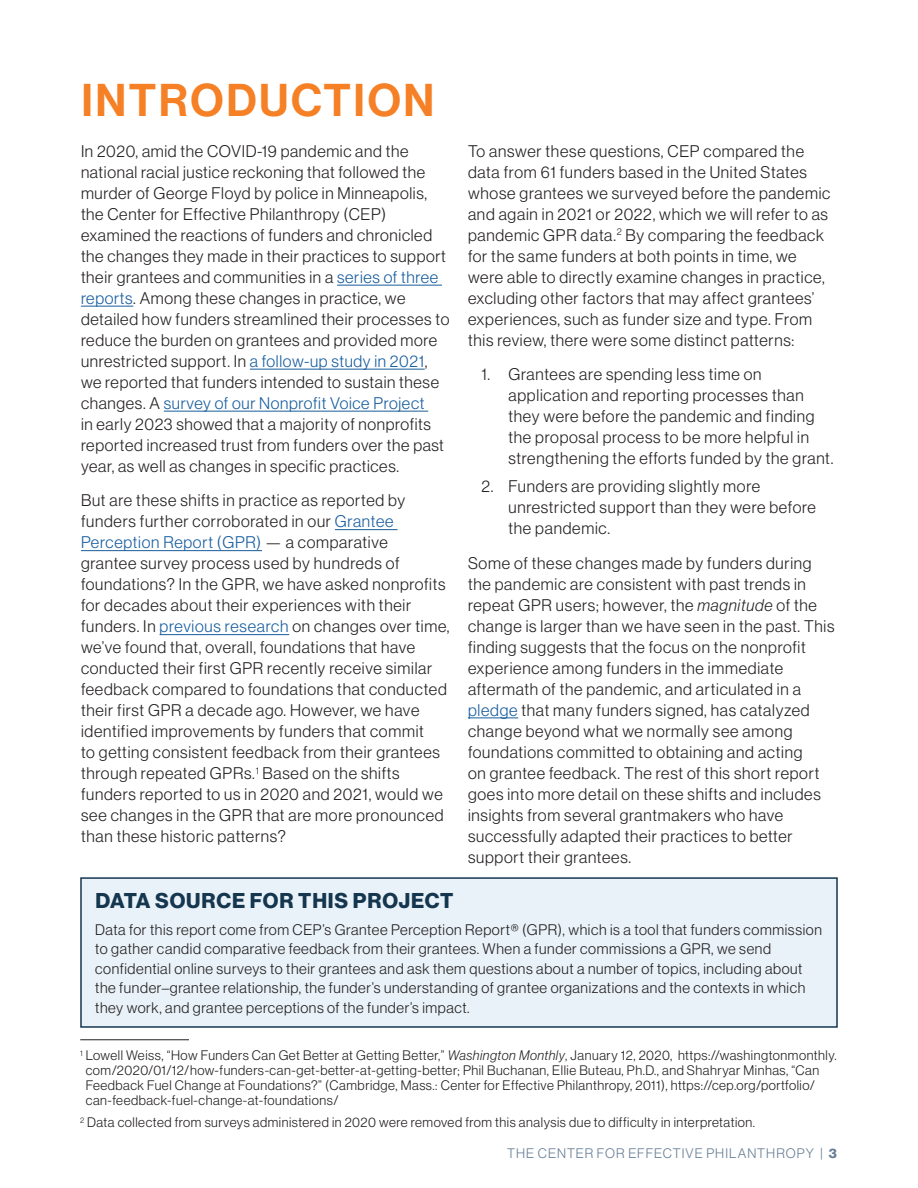
<style>
.page{position:relative;width:918px;height:1188px;background:#fff}
.page>*{position:absolute;margin:0;border:0;box-sizing:border-box;transform-origin:0 0}
.Introduction_Conclusion{font:45px "N Haas Grotesk DS Pro 65 Md";letter-spacing:.055em;color:#f58025}
.Para_Header{font:21px "N Haas Grotesk DS Pro 75 Bd";letter-spacing:.04em;color:#15364f}
.COPY{font:16.5px/21px "N Haas Grotesk DS Pro 45 Lt";letter-spacing:.045em;color:#231f20}
.COPY-2{font:15px/19.5px "N Haas Grotesk DS Pro 45 Lt";letter-spacing:.04em;color:#231f20}
.First_Footnote{font:13.5px/15px "N Haas Grotesk DS Pro 45 Lt";letter-spacing:.04em;color:#231f20}
.Footnote{font:13.5px "N Haas Grotesk DS Pro 45 Lt";letter-spacing:.04em;color:#231f20}
.t1{font:13.5px "N Haas Grotesk DS Pro 45 Lt";letter-spacing:.075em;color:#667e94}
.s1{color:#175d9e}
.s2{font-family:"N Haas Grotesk DS Pro 46 Lt It"}
.s3{font-family:"N Haas Grotesk DS Pro 75 Bd"}
</style>
<div class="page">
<hr style="left:337px;top:285px;width:105px;height:1px;background:#175d9e">
<hr style="left:81px;top:306px;width:52px;height:1px;background:#175d9e">
<hr style="left:250px;top:369px;width:175px;height:1px;background:#175d9e">
<hr style="left:164px;top:411px;width:264px;height:1px;background:#175d9e">
<hr style="left:335px;top:529px;width:63px;height:1px;background:#175d9e">
<hr style="left:81px;top:550px;width:181px;height:1px;background:#175d9e">
<hr style="left:160px;top:634px;width:129px;height:1px;background:#175d9e">
<hr style="left:468px;top:718px;width:50px;height:1px;background:#175d9e">
<div style="left:81px;top:878px;width:756px;height:149px;background:#e9f2f8"></div>
<div style="left:80px;top:877px;width:758px;height:151px;border:2px solid #15364f"></div>
<hr style="left:80px;top:1039px;width:109px;height:1px;background:#231f20">
<p class="Introduction_Conclusion" style="left:81px;top:74px;width:354px">INTRODUCTION</p>
<p class="COPY" style="left:81px;top:141px;width:370px">In 2020, amid the COVID-19 pandemic and the national racial justice reckoning that followed the murder of George Floyd by police in Minneapolis, the Center for Effective Philanthropy (CEP) examined the reactions of funders and chronicled the changes they made in their practices to support their grantees and communities in a <span class="s1">series of three reports</span>. Among these changes in practice, we detailed how funders streamlined their processes to reduce the burden on grantees and provided more unrestricted support. In <span class="s1">a follow-up study in 2021</span>, we reported that funders intended to sustain these changes. A <span class="s1">survey of our Nonprofit Voice Project<br></span>in early 2023 showed that a majority of nonprofits reported increased trust from funders over the past year, as well as changes in specific practices.</p>
<p class="COPY" style="left:81px;top:490px;width:370px">But are these shifts in practice as reported by funders further corroborated in our <span class="s1">Grantee Perception Report (GPR)</span> — a comparative<br>grantee survey process used by hundreds of foundations? In the GPR, we have asked nonprofits for decades about their experiences with their funders. In <span class="s1">previous research</span> on changes over time, we’ve found that, overall, foundations that have conducted their first GPR recently receive similar feedback compared to foundations that conducted their first GPR a decade ago. However, we have identified improvements by funders that commit<br>to getting consistent feedback from their grantees through repeated GPRs.<sup>1</sup> Based on the shifts funders reported to us in 2020 and 2021, would we see changes in the GPR that are more pronounced than these historic patterns?</p>
<p class="COPY" style="left:468px;top:141px;width:364px">To answer these questions, CEP compared the data from 61 funders based in the United States whose grantees we surveyed before the pandemic and again in 2021 or 2022, which we will refer to as pandemic GPR data.<sup>2</sup> By comparing the feedback for the same funders at both points in time, we were able to directly examine changes in practice, excluding other factors that may affect grantees’ experiences, such as funder size and type. From this review, there were some distinct patterns:</p>
<p class="COPY" style="left:508px;top:364px;width:326px;text-indent:-27px">1. Grantees are spending less time on application and reporting processes than they were before the pandemic and finding the proposal process to be more helpful in strengthening the efforts funded by the grant.</p>
<p class="COPY" style="left:508px;top:476px;width:309px;text-indent:-27px">2. Funders are providing slightly more unrestricted support than they were before the pandemic.</p>
<p class="COPY" style="left:468px;top:552px;width:368px">Some of these changes made by funders during the pandemic are consistent with past trends in repeat GPR users; however, the <span class="s2">magnitude</span> of the change is larger than we have seen in the past. This finding suggests that the focus on the nonprofit experience among funders in the immediate aftermath of the pandemic, and articulated in a <span class="s1">pledge</span> that many funders signed, has catalyzed change beyond what we normally see among foundations committed to obtaining and acting<br>on grantee feedback. The rest of this short report goes into more detail on these shifts and includes insights from several grantmakers who have successfully adapted their practices to better support their grantees.</p>
<p class="Para_Header" style="left:95px;top:889px;width:359px">DATA SOURCE FOR THIS PROJECT</p>
<p class="COPY-2" style="left:95px;top:920px;width:728px">Data for this report come from CEP’s Grantee Perception Report® (GPR), which is a tool that funders commission to gather candid comparative feedback from their grantees. When a funder commissions a GPR, we send confidential online surveys to their grantees and ask them questions about a number of topics, including about the funder–grantee relationship, the funder’s understanding of grantee organizations and the contexts in which they work, and grantee perceptions of the funder’s impact.</p>
<p class="First_Footnote" style="left:86px;top:1048px;width:752px;text-indent:-5px"><sup>1</sup> Lowell Weiss, “How Funders Can Get Better at Getting Better,” <span class="s2">Washington Monthly</span>, January 12, 2020, https://washingtonmonthly. com/2020/01/12/how-funders-can-get-better-at-getting-better; Phil Buchanan, Ellie Buteau, Ph.D., and Shahryar Minhas, “Can Feedback Fuel Change at Foundations?” (Cambridge, Mass.: Center for Effective Philanthropy, 2011), https://cep.org/portfolio/ can-feedback-fuel-change-at-foundations/</p>
<p class="Footnote" style="left:80px;top:1115px;width:676px"><sup>2</sup> Data collected from surveys administered in 2020 were removed from this analysis due to difficulty in interpretation.</p>
<p class="t1" style="left:507px;top:1146px;width:331px">THE CENTER FOR EFFECTIVE PHILANTHROPY | <span class="s3">3</span></p>
</div>
